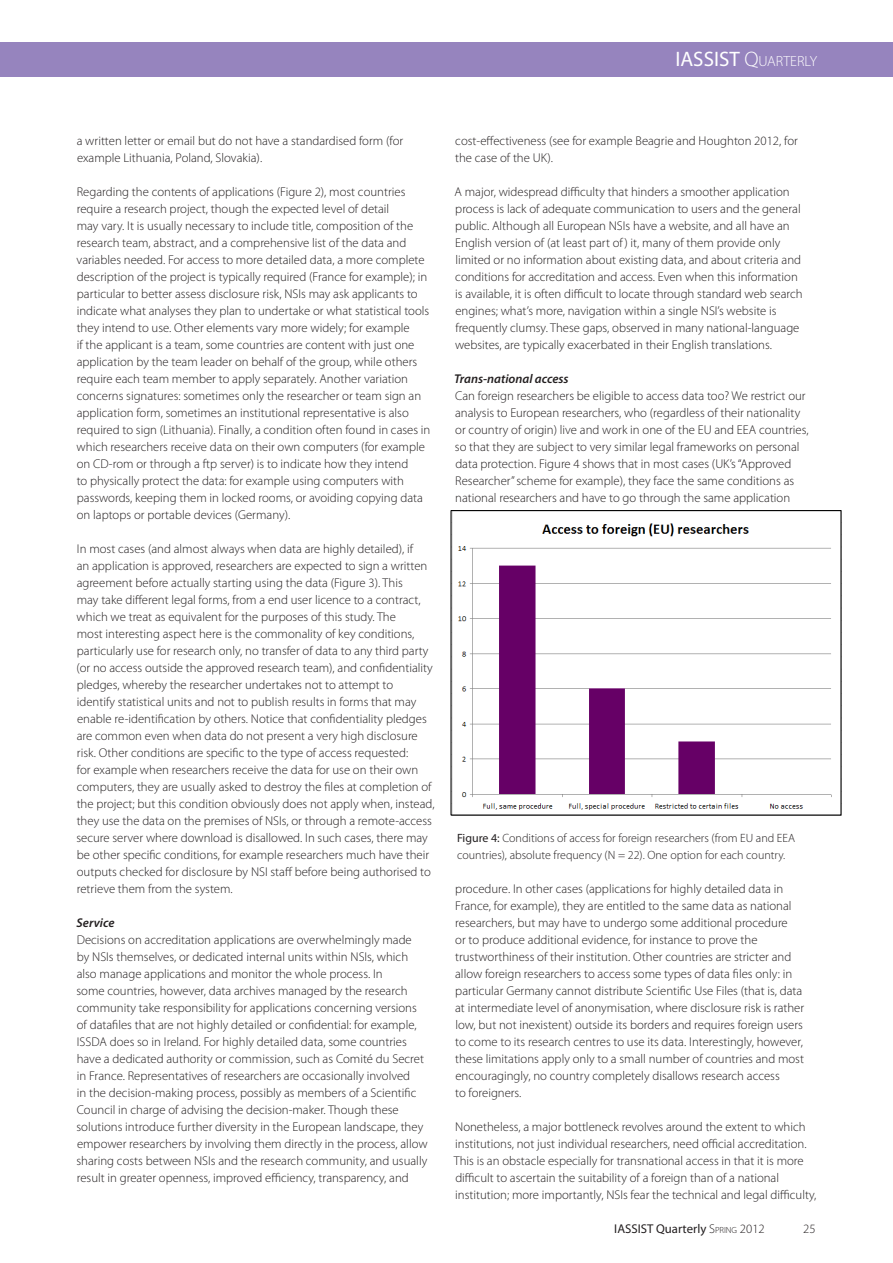
<style>
.page{position:relative;width:893px;height:1263px;background:#fff}
.page>*{position:absolute;margin:0;border:0;box-sizing:border-box;transform-origin:0 0}
.t1{font:300 14.7px "Myriad Pro";color:#fff}
.t2{font:300 12.75px/17px "Myriad Pro";color:#231f20}
.SubheadingITALIC{font:italic 600 12.75px "Myriad Pro";color:#231f20}
.t3{font:12.75px "Myriad Pro";color:#231f20}
.t4{font:300 12px/17px "Myriad Pro";color:#231f20}
.s1{font-weight:400;font-size:21px}
.s2{font-size:21px}
.s3{font-weight:400}
.s4{font-weight:300}
.s5{font-weight:300;font-size:8.85px}
</style>
<div class="page">
<div style="left:0;top:43px;width:893px;height:34px;background:#9684be"></div>
<img style="left:458px;top:523px;width:374px;height:287px">
<p class="t1" style="left:675px;top:52px;width:143px"><span class="s1">IASSIST</span> <span class="s2">Q</span>UARTERLY</p>
<p class="t2" style="left:77px;top:132px;width:328px">a written letter or email but do not have a standardised form (for example Lithuania, Poland, Slovakia).</p>
<p class="t2" style="left:77px;top:183px;width:355px">Regarding the contents of applications (Figure 2), most countries require a research project, though the expected level of detail<br>may vary. It is usually necessary to include title, composition of the research team, abstract, and a comprehensive list of the data and variables needed. For access to more detailed data, a more complete description of the project is typically required (France for example); in particular to better assess disclosure risk, NSIs may ask applicants to indicate what analyses they plan to undertake or what statistical tools they intend to use. Other elements vary more widely; for example<br>if the applicant is a team, some countries are content with just one application by the team leader on behalf of the group, while others require each team member to apply separately. Another variation concerns signatures: sometimes only the researcher or team sign an application form, sometimes an institutional representative is also required to sign (Lithuania). Finally, a condition often found in cases in which researchers receive data on their own computers (for example on CD-rom or through a ftp server) is to indicate how they intend<br>to physically protect the data: for example using computers with passwords, keeping them in locked rooms, or avoiding copying data on laptops or portable devices (Germany).</p>
<p class="t2" style="left:76px;top:540px;width:360px">In most cases (and almost always when data are highly detailed), if<br>an application is approved, researchers are expected to sign a written agreement before actually starting using the data (Figure 3). This<br>may take different legal forms, from a end user licence to a contract, which we treat as equivalent for the purposes of this study. The<br>most interesting aspect here is the commonality of key conditions, particularly use for research only, no transfer of data to any third party (or no access outside the approved research team), and confidentiality pledges, whereby the researcher undertakes not to attempt to<br>identify statistical units and not to publish results in forms that may enable re-identification by others. Notice that confidentiality pledges are common even when data do not present a very high disclosure risk. Other conditions are specific to the type of access requested:<br>for example when researchers receive the data for use on their own computers, they are usually asked to destroy the files at completion of the project; but this condition obviously does not apply when, instead, they use the data on the premises of NSIs, or through a remote-access secure server where download is disallowed. In such cases, there may be other specific conditions, for example researchers much have their outputs checked for disclosure by NSI staff before being authorised to retrieve them from the system.</p>
<p class="SubheadingITALIC" style="left:77px;top:915px;width:39px">Service</p>
<p class="t2" style="left:77px;top:931px;width:353px">Decisions on accreditation applications are overwhelmingly made<br>by NSIs themselves, or dedicated internal units within NSIs, which also manage applications and monitor the whole process. In<br>some countries, however, data archives managed by the research community take responsibility for applications concerning versions of datafiles that are not highly detailed or confidential: for example, ISSDA does so in Ireland. For highly detailed data, some countries have a dedicated authority or commission, such as Comité du Secret in France. Representatives of researchers are occasionally involved<br>in the decision-making process, possibly as members of a Scientific Council in charge of advising the decision-maker. Though these solutions introduce further diversity in the European landscape, they empower researchers by involving them directly in the process, allow sharing costs between NSIs and the research community, and usually result in greater openness, improved efficiency, transparency, and</p>
<p class="t2" style="left:455px;top:132px;width:344px">cost-effectiveness (see for example Beagrie and Houghton 2012, for the case of the UK).</p>
<p class="t2" style="left:454px;top:183px;width:350px">A major, widespread difficulty that hinders a smoother application process is lack of adequate communication to users and the general public. Although all European NSIs have a website, and all have an English version of (at least part of ) it, many of them provide only limited or no information about existing data, and about criteria and conditions for accreditation and access. Even when this information is available, it is often difficult to locate through standard web search engines; what’s more, navigation within a single NSI’s website is frequently clumsy. These gaps, observed in many national-language websites, are typically exacerbated in their English translations.</p>
<p class="SubheadingITALIC" style="left:454px;top:370px;width:116px">Trans-national access</p>
<p class="t2" style="left:455px;top:387px;width:355px">Can foreign researchers be eligible to access data too? We restrict our analysis to European researchers, who (regardless of their nationality or country of origin) live and work in one of the EU and EEA countries, so that they are subject to very similar legal frameworks on personal data protection. Figure 4 shows that in most cases (UK’s “Approved Researcher” scheme for example), they face the same conditions as national researchers and have to go through the same application</p>
<p class="t4" style="left:457px;top:829px;width:340px"><span class="s3">Figure 4:</span> Conditions of access for foreign researchers (from EU and EEA countries), absolute frequency (N = 22). One option for each country.</p>
<p class="t2" style="left:455px;top:880px;width:351px">procedure. In other cases (applications for highly detailed data in France, for example), they are entitled to the same data as national researchers, but may have to undergo some additional procedure<br>or to produce additional evidence, for instance to prove the trustworthiness of their institution. Other countries are stricter and allow foreign researchers to access some types of data files only: in particular Germany cannot distribute Scientific Use Files (that is, data at intermediate level of anonymisation, where disclosure risk is rather low, but not inexistent) outside its borders and requires foreign users to come to its research centres to use its data. Interestingly, however, these limitations apply only to a small number of countries and most encouragingly, no country completely disallows research access<br>to foreigners.</p>
<p class="t2" style="left:454px;top:1118px;width:364px">Nonetheless, a major bottleneck revolves around the extent to which institutions, not just individual researchers, need official accreditation.<br>This is an obstacle especially for transnational access in that it is more difficult to ascertain the suitability of a foreign than of a national institution; more importantly, NSIs fear the technical and legal difficulty,</p>
<p class="t3" style="left:614px;top:1221px;width:152px">IASSIST Quarterly <span class="s4">S</span><span class="s5">PRING</span> <span class="s4">2012</span></p>
<p class="t2" style="left:803px;top:1220px;width:14px">25</p>
</div>
